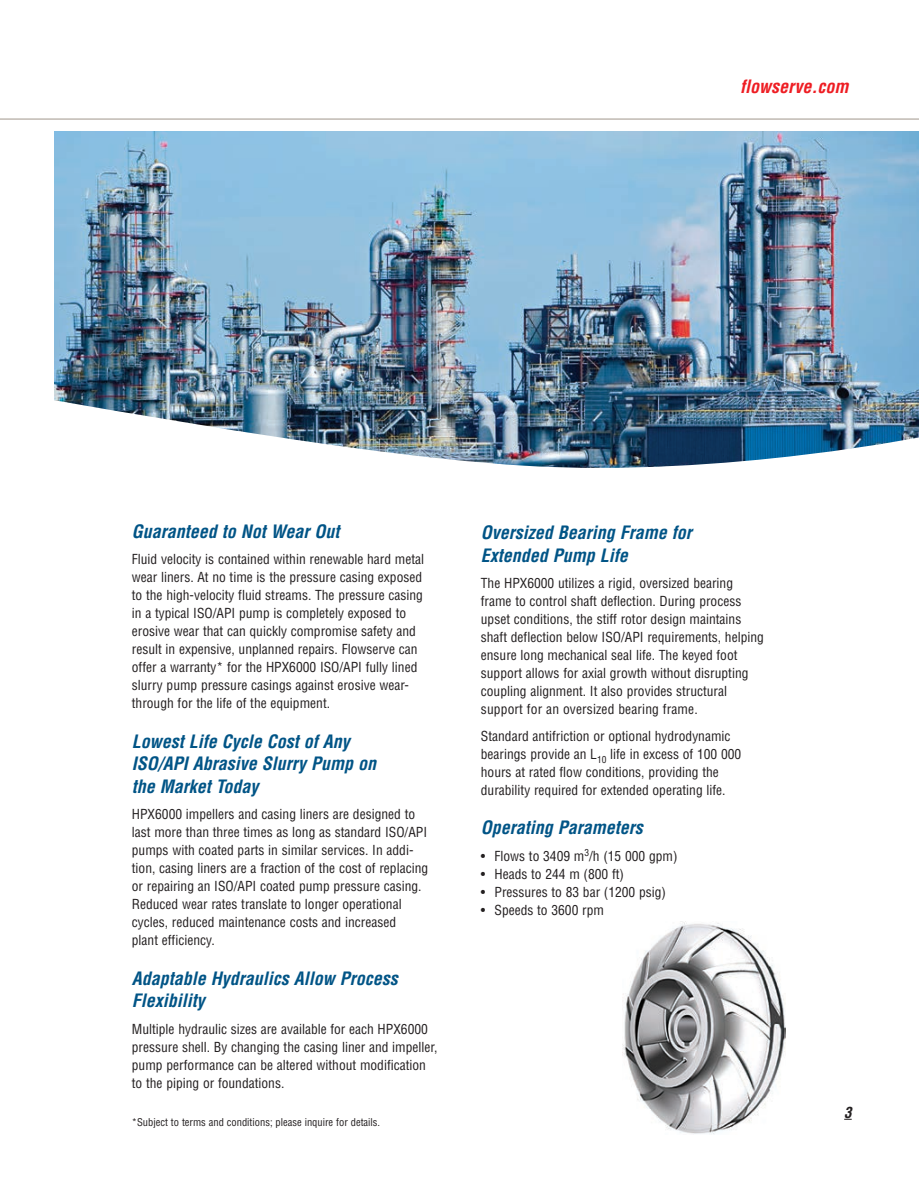
<style>
.page{position:relative;width:919px;height:1188px;background:#fff}
.page>*{position:absolute;margin:0;border:0;box-sizing:border-box;transform-origin:0 0}
.PB-Sub_Header{font:italic 700 condensed 18px/22.5px "Helvetica LT Std";color:#005486}
.t1{font:italic 700 condensed 18px "Helvetica LT Std";color:#ee1d23}
.t2{font:italic 700 condensed 15px "Helvetica LT Std";color:#231f20}
.PB-Body_Copy{font:condensed 13.5px/18px "Helvetica LT Std";color:#231f20}
.PB-Foot_Note{font:condensed 10.5px "Helvetica LT Std";color:#231f20}
</style>
<div class="page">
<hr style="left:0;top:119px;width:918px;height:1px;background:#a1968b">
<img style="left:622px;top:922px;width:163px;height:212px">
<img style="left:54px;top:132px;width:864px;height:257px">
<img style="left:54px;top:389px;width:864px;height:79px">
<h1 class="t1" style="left:740px;top:75px;width:110px">flowserve.com</h1>
<p class="PB-Sub_Header" style="left:132px;top:520px;width:209px">Guaranteed to Not Wear Out</p>
<p class="PB-Body_Copy" style="left:132px;top:550px;width:294px">Fluid velocity is contained within renewable hard metal wear liners. At no time is the pressure casing exposed to the high-velocity fluid streams. The pressure casing in a typical ISO/API pump is completely exposed to erosive wear that can quickly compromise safety and result in expensive, unplanned repairs. Flowserve can offer a warranty* for the HPX6000 ISO/API fully lined slurry pump pressure casings against erosive wear&shy;through for the life of the equipment.</p>
<p class="PB-Sub_Header" style="left:132px;top:730px;width:246px">Lowest Life Cycle Cost of Any<br>ISO/API Abrasive Slurry Pump on the Market Today</p>
<p class="PB-Body_Copy" style="left:132px;top:805px;width:298px">HPX6000 impellers and casing liners are designed to last more than three times as long as standard ISO/API pumps with coated parts in similar services. In addi&shy;tion, casing liners are a fraction of the cost of replacing or repairing an ISO/API coated pump pressure casing.<br>Reduced wear rates translate to longer operational cycles, reduced maintenance costs and increased<br>plant efficiency.</p>
<p class="PB-Sub_Header" style="left:132px;top:967px;width:267px">Adaptable Hydraulics Allow Process<br>Flexibility</p>
<p class="PB-Body_Copy" style="left:132px;top:1020px;width:307px">Multiple hydraulic sizes are available for each HPX6000 pressure shell. By changing the casing liner and impeller, pump performance can be altered without modification to the piping or foundations.</p>
<p class="PB-Foot_Note" style="left:132px;top:1116px;width:250px">*Subject to terms and conditions; please inquire for details.</p>
<p class="PB-Sub_Header" style="left:481px;top:522px;width:212px">Oversized Bearing Frame for<br>Extended Pump Life</p>
<p class="PB-Body_Copy" style="left:481px;top:574px;width:284px">The HPX6000 utilizes a rigid, oversized bearing frame to control shaft deflection. During process upset conditions, the stiff rotor design maintains shaft deflection below ISO/API requirements, helping ensure long mechanical seal life. The keyed foot support allows for axial growth without disrupting coupling alignment. It also provides structural support for an oversized bearing frame.</p>
<p class="PB-Body_Copy" style="left:481px;top:727px;width:262px">Standard antifriction or optional hydrodynamic bearings provide an L<sub>10</sub> life in excess of 100 000 hours at rated flow conditions, providing the durability required for extended operating life.</p>
<p class="PB-Sub_Header" style="left:481px;top:817px;width:163px">Operating Parameters</p>
<p class="PB-Body_Copy" style="left:481px;top:847px;width:198px">• Flows to 3409 m<sup>3</sup>/h (15 000 gpm)</p>
<p class="PB-Body_Copy" style="left:481px;top:865px;width:145px">• Heads to 244 m (800 ft)</p>
<p class="PB-Body_Copy" style="left:481px;top:883px;width:187px">• Pressures to 83 bar (1200 psig)</p>
<p class="PB-Body_Copy" style="left:481px;top:901px;width:124px">• Speeds to 3600 rpm</p>
<p class="t2" style="left:844px;top:1103px;width:9px">3</p>
</div>
